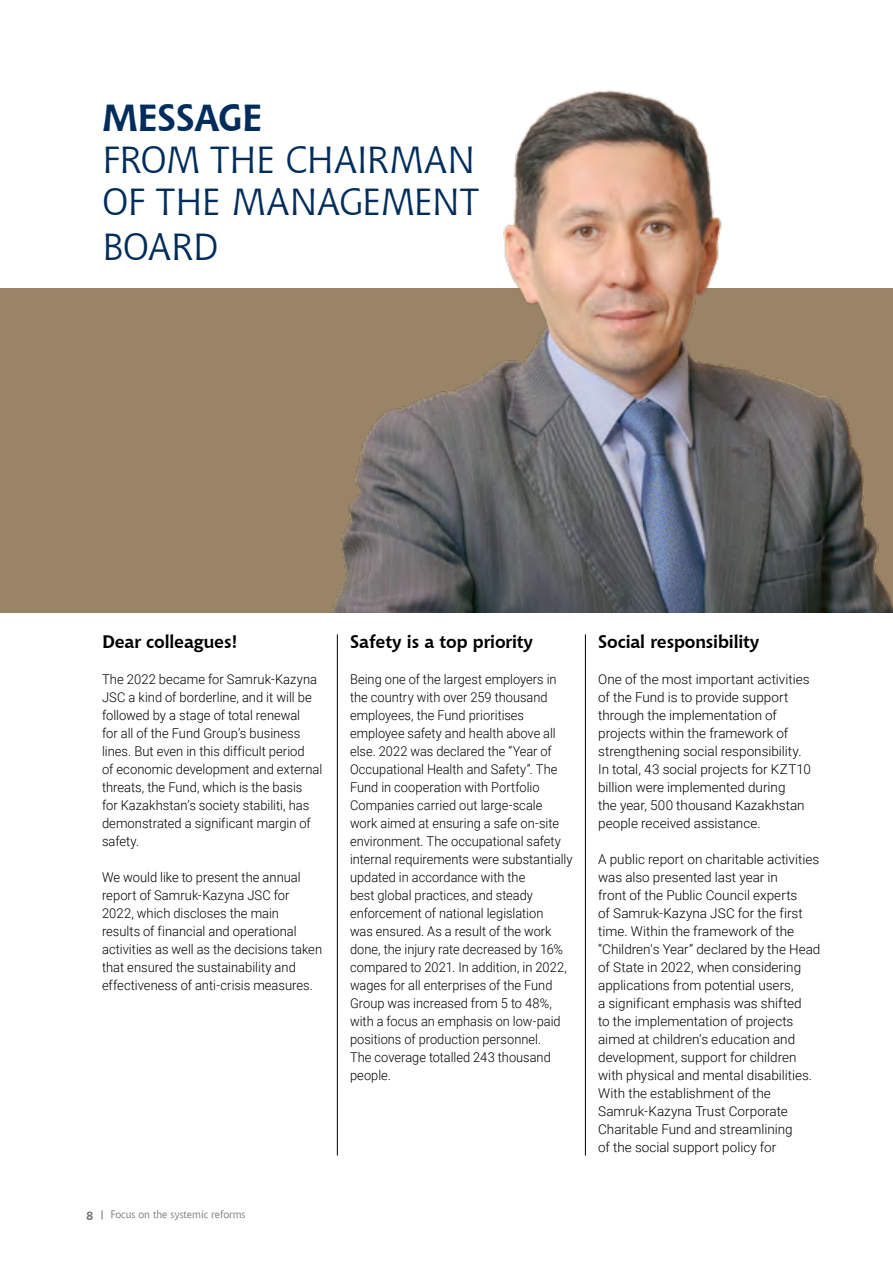
<style>
.page{position:relative;width:893px;height:1263px;background:#fff}
.page>*{position:absolute;margin:0;border:0;box-sizing:border-box;transform-origin:0 0}
.t1{font:37.5px/43.5px "Chianti BT";letter-spacing:-.02em;color:#002d5c;text-align:justify}
.t2{font:700 37.5px "Chianti BT";letter-spacing:-.02em;color:#002d5c}
.t3{font:700 18px "Chianti BT";letter-spacing:-.01em;color:#000}
.t4{font:300 13.5px/18px "Roboto";color:#000}
.t5{font:300 13.5px/18px "Roboto";color:#000;scale:.95 1}
.t6{font:300 13.5px/18px "Roboto";color:#000;scale:.96 1}
.t7{font:700 12px "Chianti BT";color:#6e6e6e}
.t8{font:10.5px "FK Chiantikz";color:#6e6e6e}
</style>
<div class="page">
<div style="left:0;top:288px;width:893px;height:324px;background:#998467"></div>
<img style="left:332px;top:90px;width:561px;height:522px">
<hr style="left:337px;top:634px;width:1px;height:521px;background:#000">
<hr style="left:585px;top:634px;width:1px;height:521px;background:#000">
<h1 class="t2" style="left:102px;top:91px;width:162px">MESSAGE</h1>
<h1 class="t1" style="left:102px;top:136px;width:379px">FROM THE CHAIRMAN OF THE MANAGEMENT BOARD</h1>
<h2 class="t3" style="left:102px;top:629px;width:137px">Dear colleagues!</h2>
<p class="t6" style="left:102px;top:670px;width:231px">The 2022 became for Samruk-Kazyna JSC a kind of borderline, and it will be followed by a stage of total renewal<br>for all of the Fund Group’s business lines. But even in this difficult period<br>of economic development and external threats, the Fund, which is the basis<br>for Kazakhstan’s society stabiliti, has demonstrated a significant margin of safety.</p>
<p class="t6" style="left:102px;top:868px;width:231px">We would like to present the annual report of Samruk-Kazyna JSC for 2022, which discloses the main<br>results of financial and operational activities as well as the decisions taken that ensured the sustainability and effectiveness of anti-crisis measures.</p>
<p class="t7" style="left:86px;top:1207px;width:9px">8</p>
<p class="t8" style="left:111px;top:1209px;width:136px">Focus on the systemic reforms</p>
<h2 class="t3" style="left:350px;top:629px;width:185px">Safety is a top priority</h2>
<p class="t5" style="left:350px;top:670px;width:236px">Being one of the largest employers in the country with over 259 thousand employees, the Fund prioritises employee safety and health above all else. 2022 was declared the “Year of Occupational Health and Safety”. The Fund in cooperation with Portfolio Companies carried out large-scale work aimed at ensuring a safe on-site environment. The occupational safety internal requirements were substantially updated in accordance with the<br>best global practices, and steady enforcement of national legislation<br>was ensured. As a result of the work done, the injury rate decreased by 16% compared to 2021. In addition, in 2022, wages for all enterprises of the Fund Group was increased from 5 to 48%, with a focus an emphasis on low-paid positions of production personnel.<br>The coverage totalled 243 thousand people.</p>
<h2 class="t3" style="left:598px;top:629px;width:163px">Social responsibility</h2>
<p class="t4" style="left:598px;top:670px;width:214px">One of the most important activities of the Fund is to provide support through the implementation of projects within the framework of strengthening social responsibility.<br>In total, 43 social projects for KZT10 billion were implemented during<br>the year, 500 thousand Kazakhstan people received assistance.</p>
<p class="t4" style="left:598px;top:850px;width:224px">A public report on charitable activities was also presented last year in<br>front of the Public Council experts<br>of Samruk-Kazyna JSC for the first time. Within the framework of the “Children's Year” declared by the Head of State in 2022, when considering applications from potential users,<br>a significant emphasis was shifted<br>to the implementation of projects aimed at children’s education and development, support for children with physical and mental disabilities.<br>With the establishment of the Samruk-Kazyna Trust Corporate Charitable Fund and streamlining<br>of the social support policy for</p>
</div>
